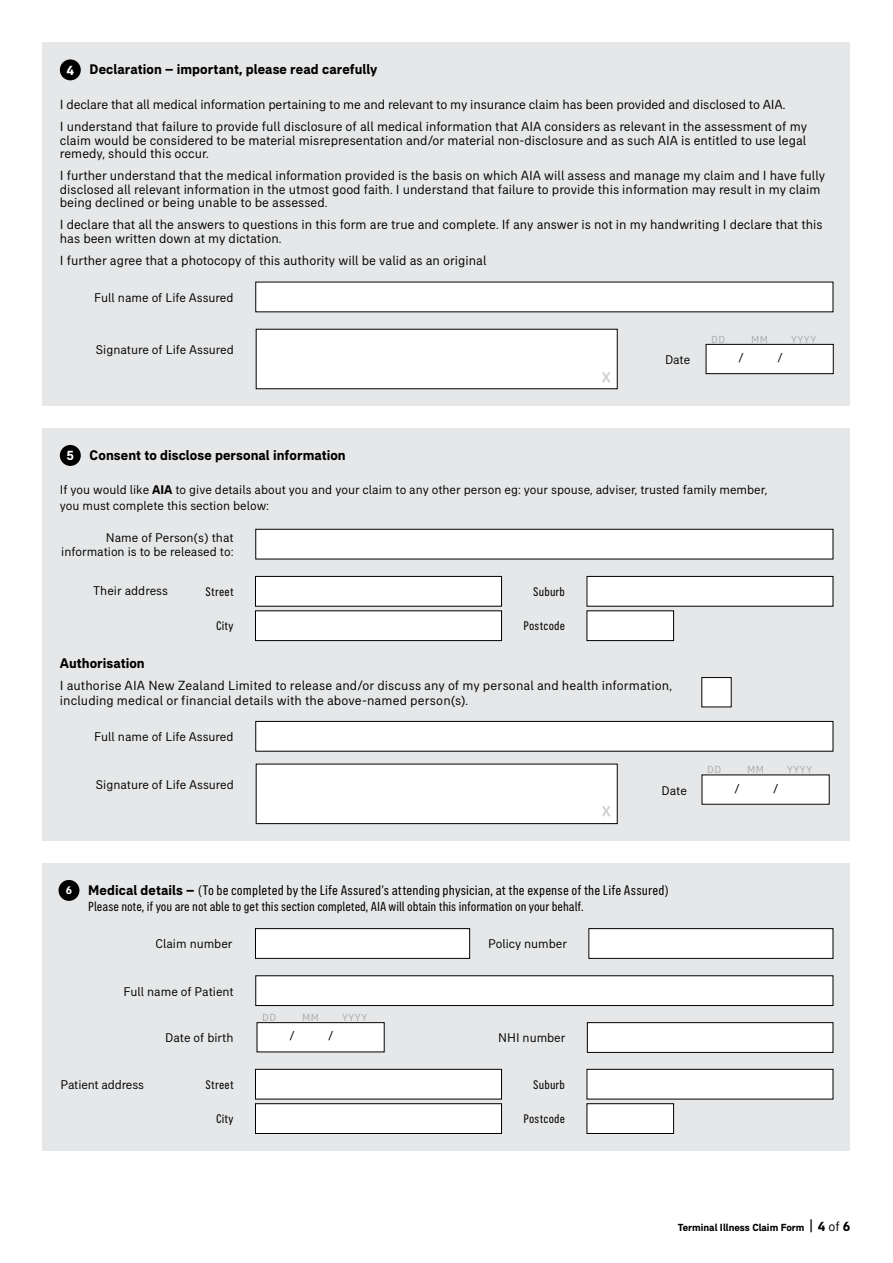
<style>
.page{position:relative;width:893px;height:1263px;background:#fff}
.page>*{position:absolute;margin:0;border:0;box-sizing:border-box;transform-origin:0 0}
.t1{font:condensed 14.25px "AIA Everest";letter-spacing:.01em;color:#000}
.t2{font:700 14.25px "AIA Everest";letter-spacing:.005em;color:#000}
.t3{font:13.5px/13.5px "AIA Everest";color:#000}
.t4{font:condensed 13.5px "AIA Everest";color:#000}
.t5{font:12.9px/15.6px "AIA Everest";color:#000}
.t6{font:condensed 12.75px "AIA Everest";letter-spacing:.015em;color:#000}
.t7{font:700 10.5px "AIA Everest";color:#000}
.t8{font:10.5px "AIA Everest";letter-spacing:.05em;color:#a7a9ac}
.s1{font-size:13.5px;color:#fff}
.s2{font-weight:700}
.s3{font-weight:700;font-stretch:normal;font-size:11.25px;color:#fff}
.s4{font-weight:700;font-stretch:normal}
.s5{font-size:15.75px}
.s6{font-size:13.5px}
.s7{font-weight:400;font-size:13.5px}
</style>
<div class="page">
<div style="left:43px;top:863px;width:807px;height:288px;background:#e6e7e8"></div>
<div style="left:43px;top:428px;width:807px;height:413px;background:#e6e7e8"></div>
<div style="left:257px;top:1023px;width:127px;height:29px;background:#fff"></div>
<div style="left:257px;top:1022px;width:127px;height:30px;border:1px solid #000"></div>
<div style="left:702px;top:775px;width:127px;height:29px;background:#fff"></div>
<div style="left:43px;top:43px;width:807px;height:363px;background:#e6e7e8"></div>
<div style="left:706px;top:344px;width:127px;height:30px;background:#fff"></div>
<div style="left:706px;top:344px;width:127px;height:30px;border:1px solid #000"></div>
<div style="left:60px;top:59px;width:21px;height:21px;background:#000;border-radius:50%"></div>
<div style="left:256px;top:329px;width:361px;height:60px;background:#fff"></div>
<div style="left:256px;top:282px;width:577px;height:30px;background:#fff"></div>
<div style="left:60px;top:445px;width:21px;height:21px;background:#000;border-radius:50%"></div>
<div style="left:256px;top:764px;width:361px;height:60px;background:#fff"></div>
<div style="left:256px;top:764px;width:361px;height:60px;border:1px solid #000"></div>
<div style="left:256px;top:529px;width:577px;height:30px;background:#fff"></div>
<div style="left:256px;top:529px;width:577px;height:30px;border:1px solid #000"></div>
<div style="left:255px;top:576px;width:246px;height:30px;background:#fff"></div>
<div style="left:255px;top:576px;width:247px;height:30px;border:1px solid #000"></div>
<div style="left:587px;top:576px;width:246px;height:30px;background:#fff"></div>
<div style="left:587px;top:576px;width:246px;height:30px;border:1px solid #000"></div>
<div style="left:255px;top:611px;width:246px;height:30px;background:#fff"></div>
<div style="left:255px;top:611px;width:247px;height:30px;border:1px solid #000"></div>
<div style="left:587px;top:611px;width:87px;height:30px;background:#fff"></div>
<div style="left:587px;top:611px;width:87px;height:30px;border:1px solid #000"></div>
<div style="left:256px;top:721px;width:577px;height:30px;background:#fff"></div>
<div style="left:256px;top:721px;width:577px;height:30px;border:1px solid #000"></div>
<div style="left:59px;top:880px;width:20px;height:21px;background:#000;border-radius:50%"></div>
<div style="left:256px;top:976px;width:577px;height:29px;background:#fff"></div>
<div style="left:256px;top:975px;width:577px;height:31px;border:1px solid #000"></div>
<div style="left:255px;top:929px;width:215px;height:29px;background:#fff"></div>
<div style="left:255px;top:928px;width:215px;height:30px;border:1px solid #000"></div>
<div style="left:589px;top:929px;width:244px;height:29px;background:#fff"></div>
<div style="left:589px;top:928px;width:244px;height:30px;border:1px solid #000"></div>
<div style="left:587px;top:1023px;width:246px;height:29px;background:#fff"></div>
<div style="left:587px;top:1022px;width:246px;height:30px;border:1px solid #000"></div>
<div style="left:255px;top:1069px;width:246px;height:30px;background:#fff"></div>
<div style="left:255px;top:1069px;width:247px;height:30px;border:1px solid #000"></div>
<div style="left:587px;top:1069px;width:246px;height:30px;background:#fff"></div>
<div style="left:587px;top:1069px;width:246px;height:30px;border:1px solid #000"></div>
<div style="left:255px;top:1104px;width:246px;height:29px;background:#fff"></div>
<div style="left:255px;top:1103px;width:247px;height:31px;border:1px solid #000"></div>
<div style="left:587px;top:1104px;width:87px;height:29px;background:#fff"></div>
<div style="left:587px;top:1103px;width:87px;height:31px;border:1px solid #000"></div>
<div style="left:702px;top:677px;width:29px;height:30px;background:#fff"></div>
<svg style="left:602px;top:806px;width:8px;height:10px"></svg>
<svg style="left:602px;top:372px;width:8px;height:10px"></svg>
<p class="t2" style="left:67px;top:61px;width:312px"><span class="s1">4</span> Declaration – important, please read carefully</p>
<p class="t3" style="left:60px;top:94px;width:749px;line-height:22px">I declare that all medical information pertaining to me and relevant to my insurance claim has been provided and disclosed to AIA.<br>I understand that failure to provide full disclosure of all medical information that AIA considers as relevant in the assessment of my</p>
<p class="t3" style="left:60px;top:133px;width:748px">claim would be considered to be material misrepresentation and/or material non-disclosure and as such AIA is entitled to use legal remedy, should this occur.</p>
<p class="t3" style="left:60px;top:169px;width:767px">I further understand that the medical information provided is the basis on which AIA will assess and manage my claim and I have fully disclosed all relevant information in the utmost good faith. I understand that failure to provide this information may result in my claim being declined or being unable to be assessed.</p>
<p class="t3" style="left:60px;top:218px;width:764px">I declare that all the answers to questions in this form are true and complete. If any answer is not in my handwriting I declare that this has been written down at my dictation.</p>
<p class="t3" style="left:60px;top:253px;width:428px">I further agree that a photocopy of this authority will be valid as an original</p>
<p class="t5" style="left:94px;top:289px;width:141px">Full name of Life Assured</p>
<p class="t5" style="left:96px;top:341px;width:139px">Signature of Life Assured</p>
<p class="t5" style="left:665px;top:351px;width:27px">Date</p>
<p class="t8" style="left:711px;top:333px;width:15px">DD</p>
<p class="t8" style="left:751px;top:333px;width:19px">MM</p>
<p class="t8" style="left:791px;top:333px;width:27px">YYYY</p>
<p class="t5" style="left:739px;top:350px;width:7px">/</p>
<p class="t5" style="left:777px;top:350px;width:7px">/</p>
<p class="t2" style="left:67px;top:447px;width:281px"><span class="s1">5</span> Consent to disclose personal information</p>
<p class="t5" style="left:60px;top:482px;width:709px">If you would like <span class="s2">AIA</span> to give details about you and your claim to any other person eg: your spouse, adviser, trusted family member, you must complete this section below:</p>
<p class="t5" style="left:61px;top:531px;width:174px;line-height:13.5px;text-align:right">Name of Person(s) that information is to be released to:</p>
<p class="t5" style="left:93px;top:582px;width:76px">Their address</p>
<p class="t6" style="left:206px;top:584px;width:29px">Street</p>
<p class="t6" style="left:533px;top:584px;width:33px">Suburb</p>
<p class="t6" style="left:216px;top:619px;width:19px">City</p>
<p class="t6" style="left:523px;top:619px;width:43px">Postcode</p>
<p class="t2" style="left:60px;top:655px;width:86px">Authorisation</p>
<p class="t3" style="left:60px;top:678px;width:614px;line-height:15px">I authorise AIA New Zealand Limited to release and/or discuss any of my personal and health information, including medical or financial details with the above-named person(s).</p>
<p class="t5" style="left:94px;top:729px;width:141px">Full name of Life Assured</p>
<p class="t5" style="left:96px;top:776px;width:139px">Signature of Life Assured</p>
<p class="t5" style="left:662px;top:782px;width:27px">Date</p>
<p class="t8" style="left:707px;top:764px;width:15px">DD</p>
<p class="t8" style="left:747px;top:764px;width:19px">MM</p>
<p class="t8" style="left:787px;top:764px;width:27px">YYYY</p>
<p class="t5" style="left:734px;top:780px;width:7px">/</p>
<p class="t5" style="left:773px;top:780px;width:7px">/</p>
<p class="t1" style="left:66px;top:882px;width:605px"><span class="s3">6</span> <span class="s4">Medical details –</span> (To be completed by the Life Assured’s attending physician, at the expense of the Life Assured)</p>
<p class="t4" style="left:88px;top:899px;width:497px">Please note, if you are not able to get this section completed, AIA will obtain this information on your behalf.</p>
<p class="t5" style="left:155px;top:936px;width:79px">Claim number</p>
<p class="t5" style="left:123px;top:983px;width:112px">Full name of Patient</p>
<p class="t5" style="left:165px;top:1030px;width:70px">Date of birth</p>
<p class="t8" style="left:262px;top:1011px;width:15px">DD</p>
<p class="t8" style="left:302px;top:1011px;width:19px">MM</p>
<p class="t8" style="left:342px;top:1011px;width:27px">YYYY</p>
<p class="t5" style="left:289px;top:1028px;width:7px">/</p>
<p class="t5" style="left:328px;top:1028px;width:7px">/</p>
<p class="t5" style="left:488px;top:936px;width:80px">Policy number</p>
<p class="t5" style="left:498px;top:1030px;width:69px">NHI number</p>
<p class="t5" style="left:61px;top:1076px;width:85px">Patient address</p>
<p class="t6" style="left:206px;top:1077px;width:29px">Street</p>
<p class="t6" style="left:533px;top:1077px;width:33px">Suburb</p>
<p class="t6" style="left:216px;top:1111px;width:19px">City</p>
<p class="t6" style="left:523px;top:1111px;width:43px">Postcode</p>
<p class="t7" style="left:678px;top:1221px;width:174px">Terminal Illness Claim Form <span class="s5">|</span> <span class="s6">4</span> <span class="s7">of</span> <span class="s6">6</span></p>
</div>
